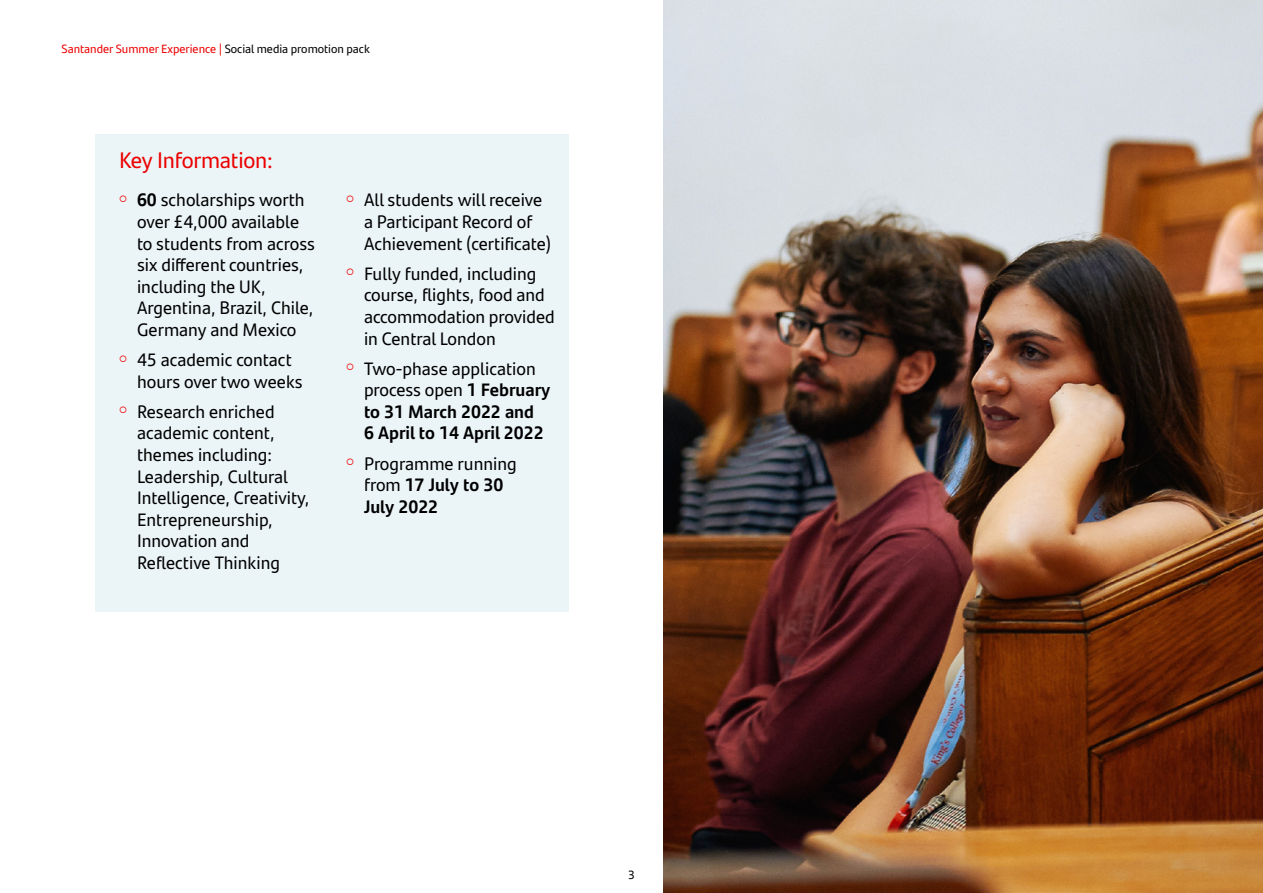
<style>
.page{position:relative;width:1263px;height:893px;background:#fff}
.page>*{position:absolute;margin:0;border:0;box-sizing:border-box;transform-origin:0 0}
.t1{font:22.5px "Santander Text";letter-spacing:-.01em;color:#ec0000}
.t2{font:18px/21.6px "Santander Text";color:#000}
.t3{font:700 18px/21.6px "Santander Text";color:#000}
.t4{font:12px "Santander Text";color:#ec0000}
.t5{font:12px "Santander Text";color:#000}
.s1{color:#000}
.s2{font-weight:700}
.s3{font-weight:400}
</style>
<div class="page">
<img style="left:663px;top:0;width:600px;height:893px">
<div style="left:96px;top:134px;width:473px;height:477px;background:#ebf4f7"></div>
<p class="t4" style="left:62px;top:40px;width:310px">Santander Summer Experience | <span class="s1">Social media promotion pack</span></p>
<p class="t1" style="left:119px;top:143px;width:155px">Key Information:</p>
<p class="t2" style="left:137px;top:188px;width:169px"><span class="s2">60</span> scholarships worth</p>
<p class="t2" style="left:137px;top:210px;width:179px">over £4,000 available to students from across six different countries, including the UK,<br>Argentina, Brazil, Chile,<br>Germany and Mexico</p>
<p class="t2" style="left:137px;top:348px;width:156px">45 academic contact</p>
<p class="t2" style="left:137px;top:365px;width:167px;line-height:30.2px">hours over two weeks<br>Research enriched</p>
<p class="t2" style="left:137px;top:421px;width:174px">academic content, themes including:<br>Leadership, Cultural<br>Intelligence, Creativity,<br>Entrepreneurship,<br>Innovation and<br>Reflective Thinking</p>
<p class="t2" style="left:364px;top:188px;width:180px">All students will receive</p>
<p class="t2" style="left:364px;top:210px;width:189px">a Participant Record of<br>Achievement (certificate(</p>
<p class="t2" style="left:364px;top:262px;width:174px">Fully funded, including</p>
<p class="t2" style="left:364px;top:283px;width:192px">course, flights, food and accommodation provided in Central London</p>
<p class="t2" style="left:364px;top:357px;width:173px">Two-phase application</p>
<p class="t3" style="left:364px;top:378px;width:188px"><span class="s3">process open</span> 1 February to 31 March 2022 and<br>6 April to 14 April 2022</p>
<p class="t2" style="left:364px;top:452px;width:154px">Programme running</p>
<p class="t3" style="left:364px;top:473px;width:141px"><span class="s3">from</span> 17 July to 30<br>July 2022</p>
<p class="t5" style="left:628px;top:866px;width:8px">3</p>
</div>
